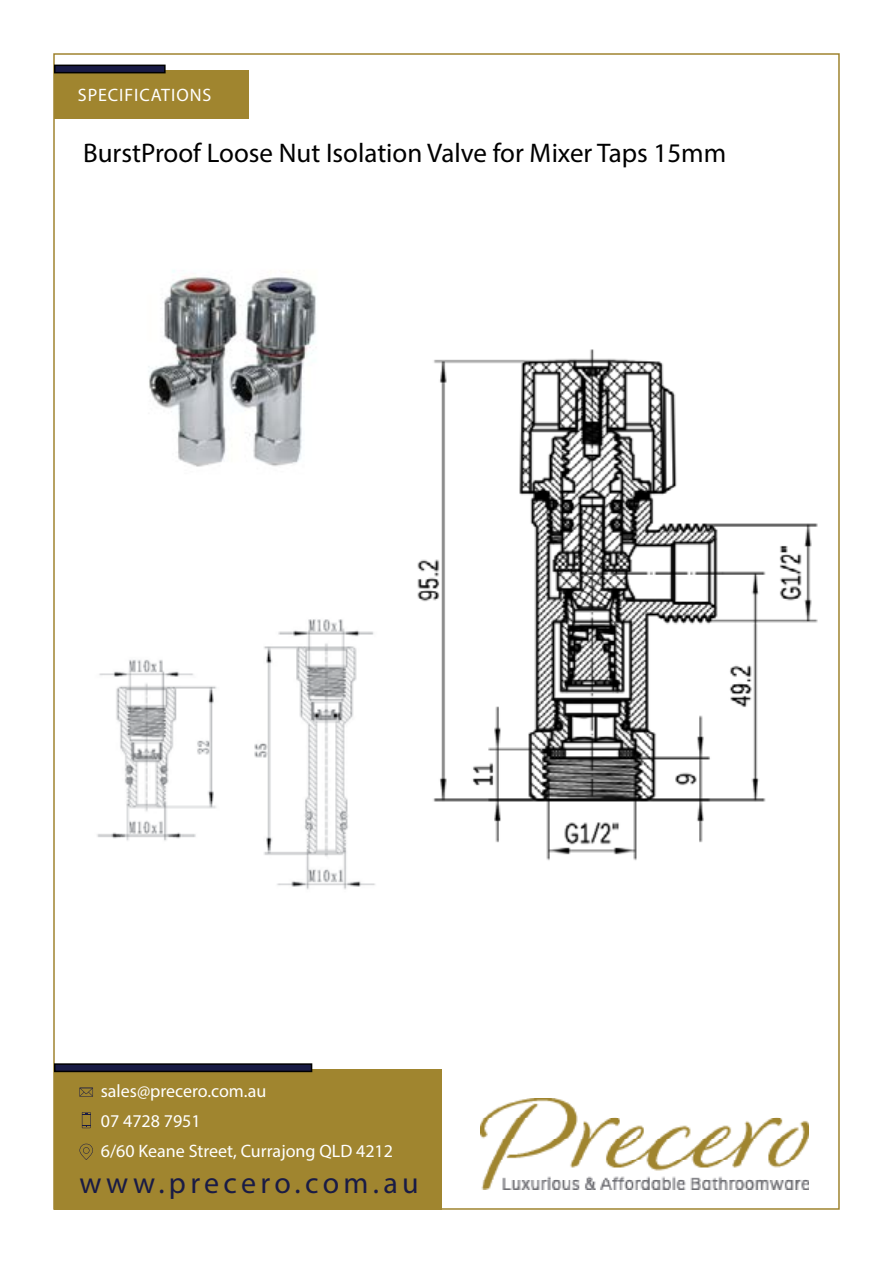
<style>
.page{position:relative;width:893px;height:1263px;background:#fff}
.page>*{position:absolute;margin:0;border:0;box-sizing:border-box;transform-origin:0 0}
.t1{font:30px "Myriad Pro";letter-spacing:.145em;color:#191b45}
.t2{font:27px "Myriad Pro";color:#000}
.t3{font:18px/30px "Myriad Pro";color:#fff}
.t4{font:18px "Myriad Pro";letter-spacing:.05em;color:#fff}
</style>
<div class="page">
<div style="left:54px;top:1069px;width:387px;height:141px;background:#a0852f"></div>
<img style="left:480px;top:1098px;width:328px;height:91px">
<div style="left:54px;top:70px;width:194px;height:48px;background:#a0852f"></div>
<div style="left:55px;top:65px;width:110px;height:8px;background:#191b45"></div>
<div style="left:54px;top:65px;width:112px;height:8px;border:2px solid #000"></div>
<svg style="left:80px;top:1144px;width:13px;height:16px"></svg>
<svg style="left:82px;top:1112px;width:9px;height:16px"></svg>
<svg style="left:80px;top:1088px;width:13px;height:8px"></svg>
<div style="left:55px;top:1064px;width:257px;height:7px;background:#191b45"></div>
<div style="left:54px;top:1063px;width:258px;height:9px;border:2px solid #000"></div>
<img style="left:148px;top:270px;width:168px;height:197px">
<img style="left:417px;top:349px;width:401px;height:512px">
<img style="left:97px;top:619px;width:278px;height:271px">
<p class="t4" style="left:78px;top:84px;width:135px">SPECIFICATIONS</p>
<h2 class="t2" style="left:83px;top:137px;width:645px">BurstProof Loose Nut Isolation Valve for Mixer Taps 15mm</h2>
<p class="t3" style="left:101px;top:1075px;width:294px">sales@precero.com.au<br>07 4728 7951<br>6/60 Keane Street, Currajong QLD 4212</p>
<h1 class="t1" style="left:80px;top:1165px;width:341px">www.precero.com.au</h1>
</div>
